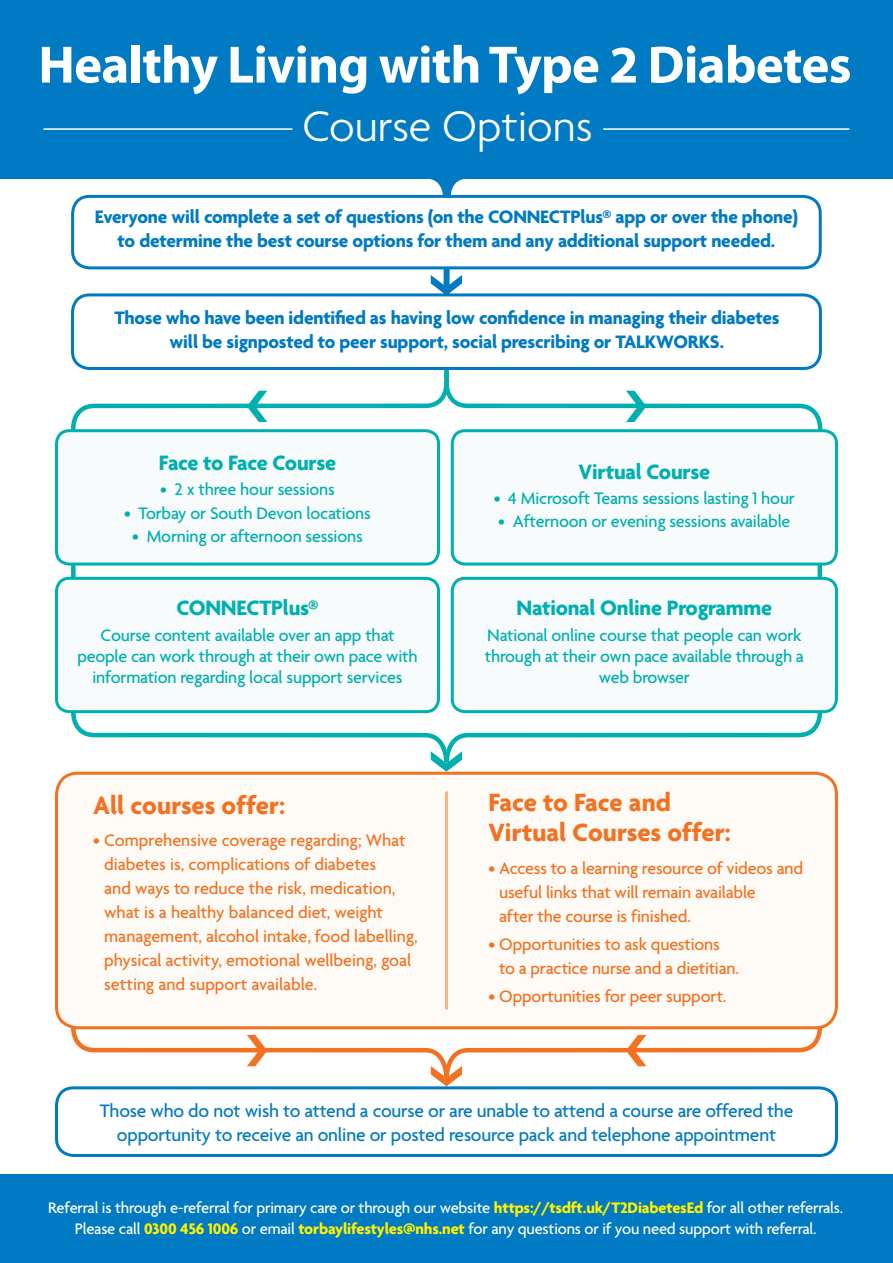
<style>
.page{position:relative;width:893px;height:1263px;background:#fff}
.page>*{position:absolute;margin:0;border:0;box-sizing:border-box;transform-origin:0 0}
.t1{font:700 52.95px "Myriad Pro";letter-spacing:-.015em;color:#fff}
.t2{font:300 46.35px "Agenda";color:#fff}
.t3{font:700 27px/30px "Agenda";letter-spacing:-.005em;color:#f37121}
.t4{font:700 22.5px "Agenda";letter-spacing:-.01em;color:#00afaf}
.t5{font:700 19.5px/24px "Agenda";letter-spacing:-.01em;color:#007ac2;text-align:center}
.t6{font:500 19.5px/24px "Agenda";letter-spacing:-.01em;color:#007ac2;text-align:center}
.t7{font:500 18px/24px "Agenda";letter-spacing:-.005em;color:#f37121}
.t8{font:500 18px/21px "Agenda";letter-spacing:-.01em;color:#00afaf;text-align:center}
.t9{font:500 16.5px/21px "Agenda";letter-spacing:-.01em;color:#fff;text-align:center}
.s1{font-weight:700;color:#fff101}
</style>
<div class="page">
<svg style="left:454px;top:178px;width:373px;height:26px"></svg>
<svg style="left:66px;top:178px;width:388px;height:95px"></svg>
<div style="left:0;top:0;width:893px;height:178px;background:#007ac2"></div>
<svg style="left:434px;top:178px;width:25px;height:7px"></svg>
<svg style="left:451px;top:1028px;width:373px;height:46px"></svg>
<svg style="left:70px;top:1028px;width:381px;height:47px"></svg>
<svg style="left:626px;top:1035px;width:20px;height:31px"></svg>
<svg style="left:247px;top:1035px;width:20px;height:31px"></svg>
<svg style="left:431px;top:1066px;width:31px;height:20px"></svg>
<svg style="left:451px;top:557px;width:373px;height:203px"></svg>
<svg style="left:69px;top:559px;width:382px;height:201px"></svg>
<div style="left:444px;top:186px;width:6px;height:150px;background:#007ac2"></div>
<svg style="left:71px;top:360px;width:380px;height:194px"></svg>
<svg style="left:442px;top:360px;width:381px;height:91px"></svg>
<div style="left:0;top:1175px;width:893px;height:88px;background:#007ac2"></div>
<div style="left:73px;top:196px;width:747px;height:72px;background:#fff;border-radius:17px"></div>
<div style="left:71px;top:195px;width:751px;height:74px;border:3px solid #007ac2;border-radius:17px"></div>
<div style="left:73px;top:295px;width:747px;height:73px;background:#fff;border-radius:17px"></div>
<div style="left:71px;top:293px;width:751px;height:77px;border:3px solid #007ac2;border-radius:17px"></div>
<div style="left:57px;top:431px;width:381px;height:133px;background:#f7fbfb;border-radius:13px"></div>
<div style="left:55px;top:429px;width:385px;height:137px;border:3px solid #00afaf;border-radius:13px"></div>
<div style="left:452px;top:431px;width:384px;height:133px;background:#f7fbfb;border-radius:13px"></div>
<div style="left:451px;top:429px;width:387px;height:137px;border:3px solid #00afaf;border-radius:13px"></div>
<div style="left:57px;top:578px;width:381px;height:134px;background:#f7fbfb;border-radius:13px"></div>
<div style="left:55px;top:577px;width:385px;height:136px;border:3px solid #00afaf;border-radius:13px"></div>
<div style="left:452px;top:578px;width:384px;height:134px;background:#f7fbfb;border-radius:13px"></div>
<div style="left:451px;top:577px;width:387px;height:136px;border:3px solid #00afaf;border-radius:13px"></div>
<hr style="left:44px;top:128px;width:248px;height:2px;background:#fff">
<hr style="left:604px;top:128px;width:245px;height:2px;background:#fff">
<svg style="left:431px;top:275px;width:31px;height:20px"></svg>
<svg style="left:626px;top:391px;width:20px;height:31px"></svg>
<svg style="left:247px;top:391px;width:20px;height:31px"></svg>
<svg style="left:431px;top:751px;width:31px;height:21px"></svg>
<div style="left:55px;top:1086px;width:783px;height:71px;border:3px solid #007ac2;border-radius:17px"></div>
<div style="left:57px;top:773px;width:779px;height:255px;background:#fefaf5;border-radius:21px"></div>
<div style="left:55px;top:772px;width:783px;height:257px;border:3px solid #f37121;border-radius:21px"></div>
<hr style="left:445px;top:793px;width:3px;height:215px;background:#fab382">
<p class="t1" style="left:38px;top:35px;width:815px">Healthy Living with Type 2 Diabetes</p>
<p class="t2" style="left:302px;top:99px;width:292px">Course Options</p>
<p class="t5" style="left:95px;top:204px;width:705px">Everyone will complete a set of questions (on the CONNECTPlus® app or over the phone) to determine the best course options for them and any additional support needed.</p>
<p class="t5" style="left:114px;top:306px;width:667px">Those who have been identified as having low confidence in managing their diabetes will be signposted to peer support, social prescribing or TALKWORKS.</p>
<p class="t4" style="left:159px;top:449px;width:179px">Face to Face Course</p>
<p class="t8" style="left:160px;top:479px;width:176px">• 2 x three hour sessions</p>
<p class="t8" style="left:124px;top:502px;width:248px">• Torbay or South Devon locations</p>
<p class="t8" style="left:132px;top:525px;width:232px">• Morning or afternoon sessions</p>
<p class="t4" style="left:176px;top:594px;width:144px">CONNECTPlus®</p>
<p class="t8" style="left:77px;top:624px;width:342px">Course content available over an app that people can work through at their own pace with information regarding local support services</p>
<p class="t3" style="left:93px;top:789px;width:193px">All courses offer:</p>
<p class="t7" style="left:104px;top:828px;width:315px;text-indent:-11px">• Comprehensive coverage regarding; What diabetes is, complications of diabetes<br>and ways to reduce the risk, medication, what is a healthy balanced diet, weight management, alcohol intake, food labelling, physical activity, emotional wellbeing, goal setting and support available.</p>
<p class="t4" style="left:579px;top:458px;width:133px">Virtual Course</p>
<p class="t8" style="left:494px;top:487px;width:303px">• 4 Microsoft Teams sessions lasting 1 hour</p>
<p class="t8" style="left:498px;top:510px;width:294px">• Afternoon or evening sessions available</p>
<p class="t4" style="left:516px;top:594px;width:257px">National Online Programme</p>
<p class="t8" style="left:485px;top:624px;width:321px">National online course that people can work through at their own pace available through a web browser</p>
<p class="t3" style="left:489px;top:787px;width:244px">Face to Face and<br>Virtual Courses offer:</p>
<p class="t7" style="left:499px;top:855px;width:306px;text-indent:-11px">• Access to a learning resource of videos and useful links that will remain available<br>after the course is finished.</p>
<p class="t7" style="left:499px;top:931px;width:242px;text-indent:-11px">• Opportunities to ask questions to a practice nurse and a dietitian.</p>
<p class="t7" style="left:489px;top:984px;width:239px">• Opportunities for peer support.</p>
<p class="t6" style="left:100px;top:1098px;width:695px">Those who do not wish to attend a course or are unable to attend a course are offered the opportunity to receive an online or posted resource pack and telephone appointment</p>
<p class="t9" style="left:48px;top:1196px;width:796px">Referral is through e-referral for primary care or through our website <span class="s1">https://tsdft.uk/T2DiabetesEd</span> for all other referrals.<br>Please call <span class="s1">0300 456 1006</span> or email <span class="s1">torbaylifestyles@nhs.net</span> for any questions or if you need support with referral.</p>
</div>
